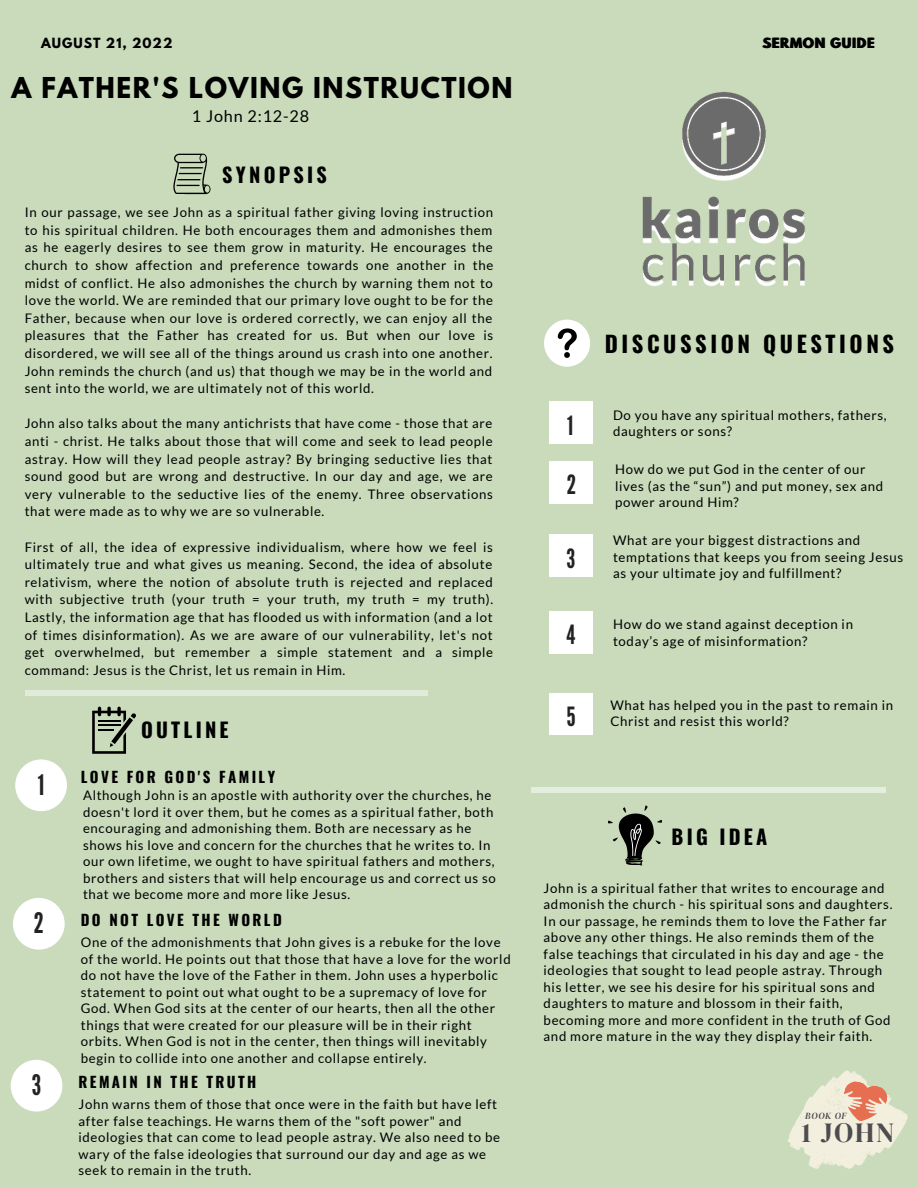
<style>
.page{position:relative;width:918px;height:1188px;background:#c9dbbb}
.page>*{position:absolute;margin:0;border:0;box-sizing:border-box;transform-origin:0 0}
.t1{font:28.2px "League Gothic";color:#222}
.t2{font:27.75px "DM Serif Display";color:#4d4d4f}
.t3{font:26.4px "League Gothic";color:#222}
.t4{font:700 25.5px "League Spartan";letter-spacing:.06em;color:#000}
.t5{font:700 22.5px "Oswald";letter-spacing:.16em;color:#000}
.t6{font:700 20.25px "Oswald";letter-spacing:.16em;color:#000}
.t7{font:16.2px "Lato";letter-spacing:.05em;color:#000}
.t8{font:700 15px "Oswald";letter-spacing:.16em;color:#000}
.t9{font:13.2px/16.5px "Lato";letter-spacing:.05em;color:#000}
.t10{font:700 12.45px "League Spartan";letter-spacing:.08em;color:#000}
.t11{font:italic 9.3px "DM Serif Display";letter-spacing:.08em;color:#4d4d4f}
</style>
<div class="page">
<div style="left:549px;top:402px;width:44px;height:42px;background:#fff"></div>
<div style="left:549px;top:461px;width:44px;height:43px;background:#fff"></div>
<div style="left:549px;top:534px;width:44px;height:43px;background:#fff"></div>
<div style="left:549px;top:611px;width:44px;height:43px;background:#fff"></div>
<div style="left:25px;top:690px;width:402px;height:5px;background:#e2ebda"></div>
<div style="left:544px;top:320px;width:46px;height:47px;background:#fff;border-radius:50%"></div>
<svg style="left:558px;top:328px;width:19px;height:30px"></svg>
<svg style="left:173px;top:154px;width:38px;height:40px"></svg>
<svg style="left:92px;top:707px;width:44px;height:47px"></svg>
<svg style="left:608px;top:805px;width:54px;height:61px"></svg>
<div style="left:531px;top:788px;width:355px;height:5px;background:#e5edde"></div>
<div style="left:15px;top:759px;width:52px;height:52px;background:#fff;border-radius:50%"></div>
<div style="left:13px;top:898px;width:52px;height:52px;background:#fff;border-radius:50%"></div>
<div style="left:549px;top:693px;width:44px;height:42px;background:#fff"></div>
<img style="left:642px;top:91px;width:163px;height:195px">
<div style="left:11px;top:1060px;width:51px;height:52px;background:#fff;border-radius:50%"></div>
<svg style="left:788px;top:1070px;width:120px;height:99px"></svg>
<p class="t10" style="left:41px;top:37px;width:133px">AUGUST 21, 2022</p>
<p class="t10" style="left:763px;top:37px;width:113px">SERMON GUIDE</p>
<h3 class="t4" style="left:11px;top:75px;width:503px">A FATHER'S LOVING INSTRUCTION</h3>
<p class="t7" style="left:192px;top:106px;width:119px">1 John 2:12-28</p>
<h3 class="t6" style="left:222px;top:159px;width:106px">SYNOPSIS</h3>
<p class="t9" style="left:25px;top:203px;width:470px;line-height:17.5px;text-align:justify">In our passage, we see John as a spiritual father giving loving instruction to his spiritual children. He both encourages them and admonishes them as he eagerly desires to see them grow in maturity. He encourages the church to show affection and preference towards one another in the midst of conflict. He also admonishes the church by warning them not to love the world. We are reminded that our primary love ought to be for the Father, because when our love is ordered correctly, we can enjoy all the pleasures that the Father has created for us. But when our love is disordered, we will see all of the things around us crash into one another.<br>John reminds the church (and us) that though we may be in the world and sent into the world, we are ultimately not of this world.</p>
<p class="t9" style="left:25px;top:414px;width:470px;line-height:17.5px;text-align:justify">John also talks about the many antichrists that have come - those that are anti - christ. He talks about those that will come and seek to lead people astray. How will they lead people astray? By bringing seductive lies that sound good but are wrong and destructive. In our day and age, we are very vulnerable to the seductive lies of the enemy. Three observations that were made as to why we are so vulnerable.</p>
<p class="t9" style="left:25px;top:538px;width:470px;line-height:17.5px;text-align:justify">First of all, the idea of expressive individualism, where how we feel is ultimately true and what gives us meaning. Second, the idea of absolute relativism, where the notion of absolute truth is rejected and replaced with subjective truth (your truth = your truth, my truth = my truth).<br>Lastly, the information age that has flooded us with information (and a lot of times disinformation). As we are aware of our vulnerability, let's not get overwhelmed, but remember a simple statement and a simple command: Jesus is the Christ, let us remain in Him.</p>
<h1 class="t1" style="left:38px;top:769px;width:8px">1</h1>
<h1 class="t1" style="left:34px;top:907px;width:12px">2</h1>
<h3 class="t6" style="left:141px;top:714px;width:89px">OUTLINE</h3>
<p class="t8" style="left:81px;top:765px;width:196px">LOVE FOR GOD'S FAMILY</p>
<p class="t9" style="left:83px;top:787px;width:414px">Although John is an apostle with authority over the churches, he doesn't lord it over them, but he comes as a spiritual father, both encouraging and admonishing them. Both are necessary as he shows his love and concern for the churches that he writes to. In our own lifetime, we ought to have spiritual fathers and mothers, brothers and sisters that will help encourage us and correct us so that we become more and more like Jesus.</p>
<p class="t8" style="left:81px;top:908px;width:203px">DO NOT LOVE THE WORLD</p>
<p class="t9" style="left:81px;top:934px;width:431px">One of the admonishments that John gives is a rebuke for the love of the world. He points out that those that have a love for the world do not have the love of the Father in them. John uses a hyperbolic statement to point out what ought to be a supremacy of love for God. When God sits at the center of our hearts, then all the other things that were created for our pleasure will be in their right orbits. When God is not in the center, then things will inevitably begin to collide into one another and collapse entirely.</p>
<h1 class="t1" style="left:32px;top:1069px;width:11px">3</h1>
<p class="t8" style="left:79px;top:1070px;width:179px">REMAIN IN THE TRUTH</p>
<p class="t9" style="left:79px;top:1096px;width:423px">John warns them of those that once were in the faith but have left after false teachings. He warns them of the "soft power" and ideologies that can come to lead people astray. We also need to be wary of the false ideologies that surround our day and age as we seek to remain in the truth.</p>
<h3 class="t3" style="left:567px;top:410px;width:8px">1</h3>
<h3 class="t3" style="left:567px;top:470px;width:11px">2</h3>
<h3 class="t3" style="left:566px;top:543px;width:10px">3</h3>
<h3 class="t3" style="left:566px;top:619px;width:10px">4</h3>
<h3 class="t3" style="left:566px;top:701px;width:11px">5</h3>
<h3 class="t5" style="left:605px;top:326px;width:291px">DISCUSSION QUESTIONS</h3>
<p class="t9" style="left:613px;top:406px;width:275px">Do you have any spiritual mothers, fathers, daughters or sons?</p>
<p class="t9" style="left:615px;top:461px;width:270px">How do we put God in the center of our lives (as the “sun”) and put money, sex and power around Him?</p>
<p class="t9" style="left:613px;top:532px;width:292px">What are your biggest distractions and temptations that keeps you from seeing Jesus as your ultimate joy and fulfillment?</p>
<p class="t9" style="left:613px;top:616px;width:242px">How do we stand against deception in today’s age of misinformation?</p>
<p class="t9" style="left:610px;top:696px;width:284px">What has helped you in the past to remain in<br>Christ and resist this world?</p>
<h3 class="t6" style="left:672px;top:820px;width:97px">BIG IDEA</h3>
<p class="t9" style="left:544px;top:879px;width:350px">John is a spiritual father that writes to encourage and admonish the church - his spiritual sons and daughters.<br>In our passage, he reminds them to love the Father far above any other things. He also reminds them of the false teachings that circulated in his day and age - the ideologies that sought to lead people astray. Through his letter, we see his desire for his spiritual sons and daughters to mature and blossom in their faith, becoming more and more confident in the truth of God and more mature in the way they display their faith.</p>
<p class="t11" style="left:805px;top:1109px;width:43px">BOOK OF</p>
<h2 class="t2" style="left:801px;top:1113px;width:94px">1 JOHN</h2>
</div>
